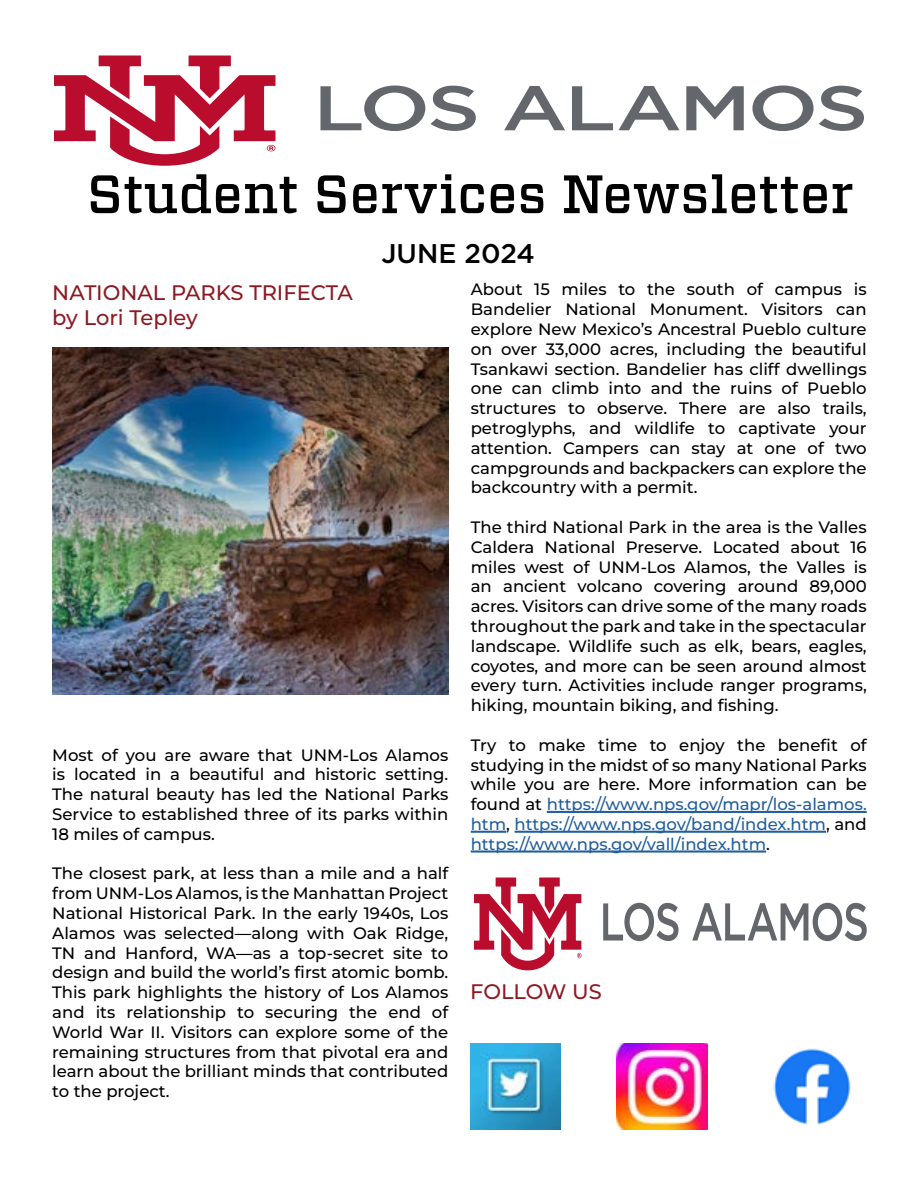
<style>
.page{position:relative;width:918px;height:1188px;background:#fff}
.page>*{position:absolute;margin:0;border:0;box-sizing:border-box;transform-origin:0 0}
.t1{font:500 54px "Vitesse";color:#000}
.t2{font:500 27px "Gotham";color:#000}
.t3{font:100 21px/25.2px "Montserrat";color:#8e1923}
.t4{font:100 16.5px/19.8px "Montserrat";color:#000;text-align:justify}
.s1{color:#215e9e}
</style>
<div class="page">
<svg style="left:320px;top:86px;width:105px;height:45px"></svg>
<svg style="left:431px;top:86px;width:45px;height:45px"></svg>
<svg style="left:504px;top:86px;width:61px;height:44px"></svg>
<svg style="left:572px;top:86px;width:41px;height:44px"></svg>
<svg style="left:619px;top:86px;width:60px;height:44px"></svg>
<svg style="left:686px;top:86px;width:58px;height:44px"></svg>
<svg style="left:752px;top:86px;width:112px;height:45px"></svg>
<svg style="left:54px;top:56px;width:221px;height:110px"></svg>
<img style="left:470px;top:1043px;width:91px;height:87px">
<img style="left:617px;top:1043px;width:90px;height:87px">
<img style="left:773px;top:1048px;width:78px;height:77px">
<svg style="left:603px;top:903px;width:76px;height:38px"></svg>
<svg style="left:692px;top:903px;width:175px;height:38px"></svg>
<svg style="left:474px;top:878px;width:107px;height:92px"></svg>
<img style="left:52px;top:347px;width:396px;height:348px">
<hr style="left:547px;top:811px;width:320px;height:2px;background:#215e9e">
<hr style="left:471px;top:831px;width:35px;height:2px;background:#215e9e">
<hr style="left:515px;top:831px;width:311px;height:2px;background:#215e9e">
<hr style="left:471px;top:850px;width:295px;height:3px;background:#215e9e">
<h1 class="t1" style="left:87px;top:159px;width:768px">Student Services Newsletter</h1>
<h2 class="t2" style="left:381px;top:236px;width:155px">JUNE 2024</h2>
<p class="t3" style="left:52px;top:279px;width:302px">NATIONAL PARKS TRIFECTA by Lori Tepley</p>
<p class="t4" style="left:52px;top:744px;width:398px">Most of you are aware that UNM-Los Alamos is located in a beautiful and historic setting.<br>The natural beauty has led the National Parks Service to established three of its parks within 18 miles of campus.</p>
<p class="t4" style="left:52px;top:863px;width:398px">The closest park, at less than a mile and a half from UNM-Los Alamos, is the Manhattan Project National Historical Park. In the early 1940s, Los Alamos was selected—along with Oak Ridge, TN and Hanford, WA—as a top-secret site to design and build the world’s first atomic bomb.<br>This park highlights the history of Los Alamos and its relationship to securing the end of World War II. Visitors can explore some of the remaining structures from that pivotal era and learn about the brilliant minds that contributed to the project.</p>
<p class="t4" style="left:471px;top:279px;width:398px">About 15 miles to the south of campus is Bandelier National Monument. Visitors can explore New Mexico’s Ancestral Pueblo culture on over 33,000 acres, including the beautiful Tsankawi section. Bandelier has cliff dwellings one can climb into and the ruins of Pueblo structures to observe. There are also trails, petroglyphs, and wildlife to captivate your attention. Campers can stay at one of two campgrounds and backpackers can explore the backcountry with a permit.</p>
<p class="t4" style="left:471px;top:517px;width:398px">The third National Park in the area is the Valles Caldera National Preserve. Located about 16 miles west of UNM-Los Alamos, the Valles is an ancient volcano covering around 89,000 acres. Visitors can drive some of the many roads throughout the park and take in the spectacular landscape. Wildlife such as elk, bears, eagles, coyotes, and more can be seen around almost every turn. Activities include ranger programs, hiking, mountain biking, and fishing.</p>
<p class="t4" style="left:471px;top:735px;width:398px">Try to make time to enjoy the benefit of studying in the midst of so many National Parks while you are here. More information can be found at <span class="s1">https://www.nps.gov/mapr/los-alamos. htm</span>, <span class="s1">https://www.nps.gov/band/index.htm</span>, and <span class="s1">https://www.nps.gov/vall/index.htm</span>.</p>
<p class="t3" style="left:470px;top:978px;width:133px">FOLLOW US</p>
</div>
